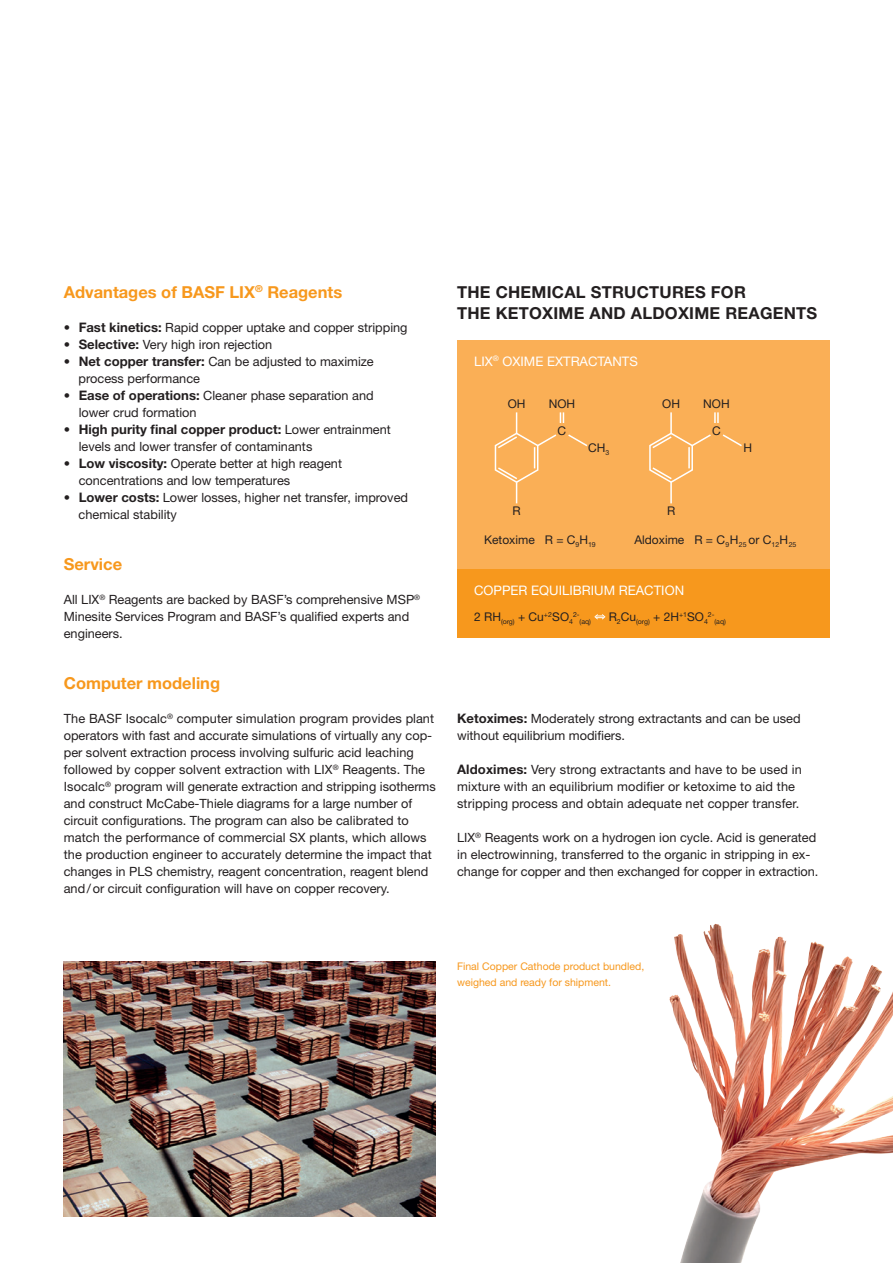
<style>
.page{position:relative;width:893px;height:1263px;background:#fff}
.page>*{position:absolute;margin:0;border:0;box-sizing:border-box;transform-origin:0 0}
.t1{font:700 16.5px/21.3px "Helvetica Neue";letter-spacing:.015em;color:#231f20}
.t2{font:700 16.5px "Helvetica Neue";color:#f7981d}
.t3{font:700 13.2px "Helvetica Neue";color:#231f20}
.t4{font:13.2px "Helvetica Neue";color:#fff}
.t5{font:12.75px/17px "Helvetica Neue";color:#231f20}
.t6{font:12.75px/17px "Helvetica Neue LTW1 G";color:#231f20}
.t7{font:12px "Helvetica Neue";color:#231f20}
.t8{font:10.5px/15.9px "Helvetica Neue";color:#f7981d}
.t9{font:6.9px "Helvetica Neue";color:#231f20}
.s1{font-family:"Helvetica Neue";font-weight:700;font-size:13.2px}
.s2{font-family:"Helvetica Neue LTW1 G";font-weight:400;font-size:12.75px}
.s3{font-weight:700;font-size:13.2px}
</style>
<div class="page">
<img style="left:64px;top:961px;width:372px;height:255px">
<div style="left:457px;top:340px;width:372px;height:230px;background:#faaf56"></div>
<div style="left:457px;top:570px;width:372px;height:68px;background:#f7981d"></div>
<svg style="left:594px;top:614px;width:11px;height:5px"></svg>
<svg style="left:494px;top:412px;width:94px;height:91px"></svg>
<hr style="left:670px;top:482px;width:2px;height:21px;background:#fff">
<hr style="left:670px;top:412px;width:2px;height:22px;background:#fff">
<svg style="left:722px;top:434px;width:20px;height:13px"></svg>
<svg style="left:649px;top:432px;width:62px;height:52px"></svg>
<svg style="left:714px;top:412px;width:5px;height:11px"></svg>
<img style="left:669px;top:924px;width:224px;height:339px">
<p class="t2" style="left:64px;top:282px;width:280px">Advantages of BASF LIX<sup>®</sup> Reagents</p>
<p class="t6" style="left:64px;top:319px;width:345px">• <span class="s1">Fast kinetics:</span> Rapid copper uptake and copper stripping</p>
<p class="t6" style="left:64px;top:336px;width:210px">• <span class="s1">Selective:</span> Very high iron rejection</p>
<p class="t6" style="left:79px;top:353px;width:297px;text-indent:-15px">• <span class="s1">Net copper transfer:</span> Can be adjusted to maximize process performance</p>
<p class="t6" style="left:79px;top:387px;width:296px;text-indent:-15px">• <span class="s1">Ease of operations:</span> Cleaner phase separation and lower crud formation</p>
<p class="t3" style="left:64px;top:421px;width:329px"><span class="s2">•</span> High purity final copper product: <span class="s2">Lower entrainment</span></p>
<p class="t6" style="left:79px;top:438px;width:235px">levels and lower transfer of contaminants</p>
<p class="t6" style="left:79px;top:455px;width:265px;text-indent:-15px">• <span class="s1">Low viscosity:</span> Operate better at high reagent concentrations and low temperatures</p>
<p class="t6" style="left:79px;top:489px;width:331px;text-indent:-15px">• <span class="s1">Lower costs:</span> Lower losses, higher net transfer, improved chemical stability</p>
<p class="t2" style="left:64px;top:554px;width:60px">Service</p>
<p class="t5" style="left:64px;top:591px;width:358px">All LIX<sup>®</sup> Reagents are backed by BASF’s comprehensive MSP<sup>®<br></sup>Minesite Services Program and BASF’s qualified experts and engineers.</p>
<p class="t2" style="left:64px;top:673px;width:158px">Computer modeling</p>
<p class="t5" style="left:64px;top:710px;width:374px">The BASF Isocalc<sup>®</sup> computer simulation program provides plant operators with fast and accurate simulations of virtually any cop&shy;per solvent extraction process involving sulfuric acid leaching followed by copper solvent extraction with LIX<sup>®</sup> Reagents. The Isocalc<sup>®</sup> program will generate extraction and stripping isotherms and construct McCabe-Thiele diagrams for a large number of circuit configurations. The program can also be calibrated to match the performance of commercial SX plants, which allows the production engineer to accurately determine the impact that changes in PLS chemistry, reagent concentration, reagent blend and/or circuit configuration will have on copper recovery.</p>
<p class="t1" style="left:457px;top:281px;width:362px">THE CHEMICAL STRUCTURES FOR<br>THE KETOXIME AND ALDOXIME REAGENTS</p>
<p class="t4" style="left:474px;top:353px;width:165px">LIX<sup>®</sup> OXIME EXTRACTANTS</p>
<p class="t7" style="left:508px;top:396px;width:19px">OH</p>
<p class="t7" style="left:549px;top:396px;width:28px">NOH</p>
<p class="t7" style="left:662px;top:396px;width:19px">OH</p>
<p class="t7" style="left:703px;top:396px;width:28px">NOH</p>
<p class="t7" style="left:558px;top:424px;width:10px">C</p>
<p class="t7" style="left:712px;top:424px;width:10px">C</p>
<p class="t7" style="left:588px;top:440px;width:23px">CH<sub>3</sub></p>
<p class="t7" style="left:744px;top:440px;width:10px">H</p>
<p class="t7" style="left:512px;top:503px;width:10px">R</p>
<p class="t7" style="left:667px;top:503px;width:10px">R</p>
<p class="t7" style="left:484px;top:533px;width:113px">Ketoxime R = C<sub>9</sub>H<sub>19</sub></p>
<p class="t7" style="left:634px;top:533px;width:164px">Aldoxime R = C<sub>9</sub>H<sub>25</sub> or C<sub>12</sub>H<sub>25</sub></p>
<p class="t4" style="left:474px;top:583px;width:211px">COPPER EQUILIBRIUM REACTION</p>
<p class="t7" style="left:474px;top:609px;width:100px">2 RH<sub>(org)</sub> + Cu<sup>+2</sup>SO<sub>4</sub></p>
<p class="t9" style="left:573px;top:610px;width:8px">2-</p>
<p class="t9" style="left:580px;top:617px;width:13px">(aq)</p>
<p class="t9" style="left:609px;top:617px;width:101px"><sup>R</sup>2<sup>Cu</sup>(org) <sup>+</sup> <sup>2H</sup>+1<sup>SO</sup>4</p>
<p class="t9" style="left:708px;top:610px;width:8px">2-</p>
<p class="t9" style="left:714px;top:617px;width:13px">(aq)</p>
<p class="t5" style="left:457px;top:710px;width:345px"><span class="s3">Ketoximes:</span> Moderately strong extractants and can be used without equilibrium modifiers.</p>
<p class="t5" style="left:457px;top:761px;width:346px"><span class="s3">Aldoximes:</span> Very strong extractants and have to be used in mixture with an equilibrium modifier or ketoxime to aid the stripping process and obtain adequate net copper transfer.</p>
<p class="t5" style="left:457px;top:829px;width:363px">LIX<sup>®</sup> Reagents work on a hydrogen ion cycle. Acid is generated in electrowinning, transferred to the organic in stripping in ex&shy;change for copper and then exchanged for copper in extraction.</p>
<p class="t8" style="left:457px;top:958px;width:189px">Final Copper Cathode product bundled, weighed and ready for shipment.</p>
</div>
